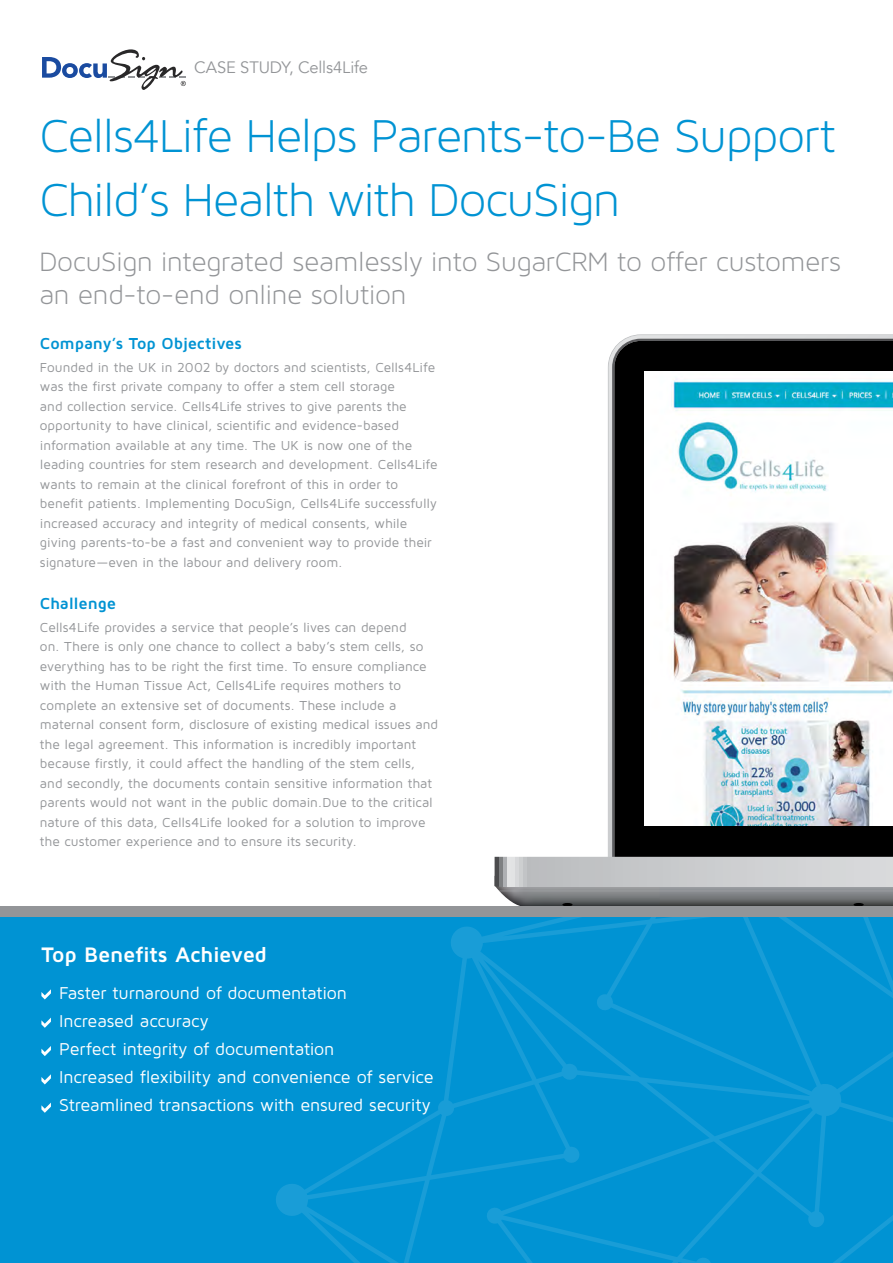
<style>
.page{position:relative;width:893px;height:1263px;background:#fff}
.page>*{position:absolute;margin:0;border:0;box-sizing:border-box;transform-origin:0 0}
.t1{font:49.5px/64.5px "Maven Pro Light 300";letter-spacing:-.025em;color:#0093d3}
.t2{font:28.5px/33px "Maven Pro Light 300";letter-spacing:-.01em;color:#939598}
.t3{font:700 21.75px "Maven Pro";letter-spacing:-.015em;color:#fff}
.t4{font:17.85px/28px "Maven Pro";letter-spacing:-.01em;color:#fff}
.t5{font:700 16.5px "Maven Pro";letter-spacing:-.005em;color:#0093d3}
.t6{font:16.5px "Avenir";letter-spacing:-.005em;color:#939598}
.t7{font:13.5px/19.5px "Maven Pro";color:#939598}
</style>
<div class="page">
<div style="left:0;top:908px;width:893px;height:355px;background:#0093d3"></div>
<svg style="left:42px;top:49px;width:144px;height:41px"></svg>
<svg style="left:274px;top:856px;width:619px;height:407px"></svg>
<svg style="left:41px;top:1102px;width:10px;height:11px"></svg>
<svg style="left:41px;top:1074px;width:10px;height:10px"></svg>
<svg style="left:41px;top:1046px;width:10px;height:10px"></svg>
<svg style="left:41px;top:1017px;width:10px;height:11px"></svg>
<svg style="left:41px;top:989px;width:10px;height:10px"></svg>
<svg style="left:608px;top:334px;width:285px;height:523px;background:#b2b3b5"></svg>
<div style="left:614px;top:341px;width:279px;height:516px;background:#000"></div>
<img style="left:495px;top:892px;width:398px;height:14px">
<svg style="left:495px;top:857px;width:398px;height:35px;background:#c1c3c5"></svg>
<svg style="left:562px;top:903px;width:11px;height:3px"></svg>
<svg style="left:854px;top:903px;width:10px;height:3px"></svg>
<div style="left:0;top:906px;width:893px;height:10px;background:#939598"></div>
<img style="left:644px;top:371px;width:249px;height:455px">
<p class="t6" style="left:194px;top:58px;width:176px">CASE STUDY, Cells4Life</p>
<h1 class="t1" style="left:39px;top:103px;width:798px">Cells4Life Helps Parents-to-Be Support<br>Child’s Health with DocuSign</h1>
<h2 class="t2" style="left:39px;top:245px;width:803px">DocuSign integrated seamlessly into SugarCRM to offer customers an end-to-end online solution</h2>
<p class="t5" style="left:40px;top:333px;width:204px">Company’s Top Objectives</p>
<p class="t7" style="left:40px;top:357px;width:399px">Founded in the UK in 2002 by doctors and scientists, Cells4Life was the first private company to offer a stem cell storage<br>and collection service. Cells4Life strives to give parents the opportunity to have clinical, scientific and evidence-based information available at any time. The UK is now one of the leading countries for stem research and development. Cells4Life wants to remain at the clinical forefront of this in order to benefit patients. Implementing DocuSign, Cells4Life successfully increased accuracy and integrity of medical consents, while giving parents-to-be a fast and convenient way to provide their signature—even in the labour and delivery room.</p>
<p class="t5" style="left:40px;top:593px;width:77px">Challenge</p>
<p class="t7" style="left:40px;top:617px;width:400px">Cells4Life provides a service that people’s lives can depend<br>on. There is only one chance to collect a baby’s stem cells, so everything has to be right the first time. To ensure compliance with the Human Tissue Act, Cells4Life requires mothers to complete an extensive set of documents. These include a maternal consent form, disclosure of existing medical issues and the legal agreement. This information is incredibly important because firstly, it could affect the handling of the stem cells, and secondly, the documents contain sensitive information that parents would not want in the public domain.Due to the critical nature of this data, Cells4Life looked for a solution to improve the customer experience and to ensure its security.</p>
<h3 class="t3" style="left:41px;top:941px;width:227px">Top Benefits Achieved</h3>
<h3 class="t4" style="left:59px;top:978px;width:376px">Faster turnaround of documentation<br>Increased accuracy<br>Perfect integrity of documentation<br>Increased flexibility and convenience of service Streamlined transactions with ensured security</h3>
</div>
